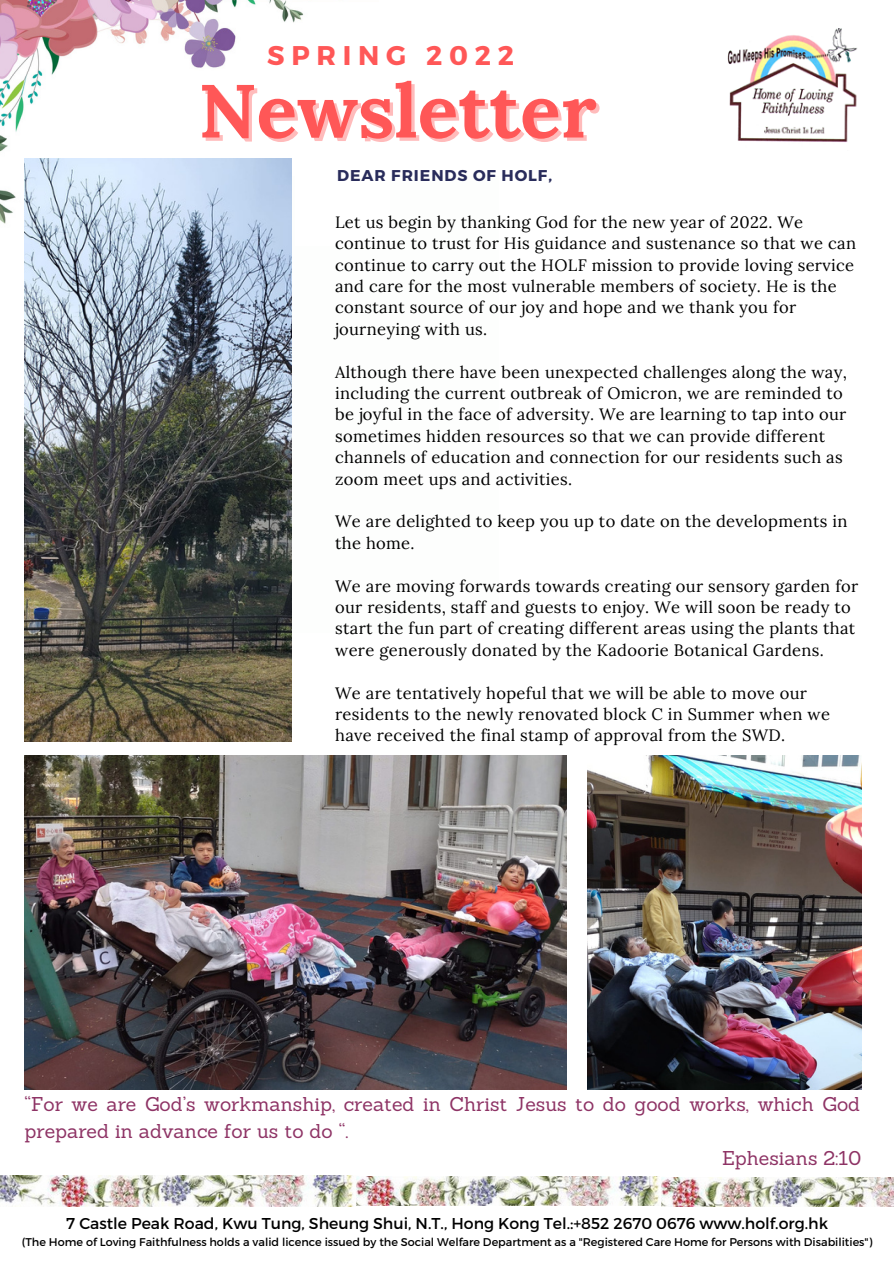
<style>
.page{position:relative;width:894px;height:1264px;background:#fff}
.page>*{position:absolute;margin:0;border:0;box-sizing:border-box;transform-origin:0 0}
.t1{font:700 75px "Lora";color:#ff5757}
.t2{font:700 27px "Montserrat";letter-spacing:.25em;color:#ff5757}
.t3{font:19.5px/27px "Sanchez";color:#8e3365}
.t4{font:16.5px/21.5px "Lora";letter-spacing:.02em;color:#000}
.t5{font:15.75px "Montserrat";color:#000}
.t6{font:700 15.6px "Montserrat";letter-spacing:.06em;color:#292c5b}
.t7{font:11.25px "Montserrat";color:#000}
</style>
<div class="page">
<img style="left:727px;top:28px;width:130px;height:115px">
<img style="left:25px;top:755px;width:541px;height:334px">
<img style="left:587px;top:755px;width:274px;height:334px">
<img style="left:0;top:0;width:304px;height:269px">
<div style="left:42px;top:176px;width:456px;height:456px;background:#fdfefd"></div>
<img style="left:25px;top:159px;width:266px;height:582px">
<img style="left:0;top:1175px;width:359px;height:31px">
<div style="left:295px;top:151px;width:95px;height:95px;background:#fff"></div>
<img style="left:357px;top:1176px;width:302px;height:29px">
<img style="left:661px;top:1177px;width:232px;height:29px">
<p class="t2" style="left:267px;top:37px;width:248px">SPRING 2022</p>
<p class="t1" style="left:198px;top:62px;width:399px">Newsletter</p>
<p class="t6" style="left:337px;top:166px;width:216px">DEAR FRIENDS OF HOLF,</p>
<p class="t4" style="left:335px;top:211px;width:522px">Let us begin by thanking God for the new year of 2022. We continue to trust for His guidance and sustenance so that we can continue to carry out the HOLF mission to provide loving service and care for the most vulnerable members of society. He is the constant source of our joy and hope and we thank you for journeying with us.</p>
<p class="t4" style="left:335px;top:361px;width:513px">Although there have been unexpected challenges along the way, including the current outbreak of Omicron, we are reminded to be joyful in the face of adversity. We are learning to tap into our sometimes hidden resources so that we can provide different channels of education and connection for our residents such as zoom meet ups and activities.</p>
<p class="t4" style="left:335px;top:510px;width:514px">We are delighted to keep you up to date on the developments in the home.</p>
<p class="t4" style="left:335px;top:575px;width:524px">We are moving forwards towards creating our sensory garden for our residents, staff and guests to enjoy. We will soon be ready to start the fun part of creating different areas using the plants that were generously donated by the Kadoorie Botanical Gardens.</p>
<p class="t4" style="left:335px;top:681px;width:496px">We are tentatively hopeful that we will be able to move our residents to the newly renovated block C in Summer when we have received the final stamp of approval from the SWD.</p>
<p class="t3" style="left:25px;top:1090px;width:836px">“For we are God’s workmanship, created in Christ Jesus to do good works, which God prepared in advance for us to do “.</p>
<p class="t3" style="left:722px;top:1144px;width:140px">Ephesians 2:10</p>
<p class="t5" style="left:66px;top:1212px;width:763px">7 Castle Peak Road, Kwu Tung, Sheung Shui, N.T., Hong Kong Tel.:+852 2670 0676 www.holf.org.hk</p>
<p class="t7" style="left:22px;top:1234px;width:851px">(The Home of Loving Faithfulness holds a valid licence issued by the Social Welfare Department as a "Registered Care Home for Persons with Disabilities")</p>
</div>
